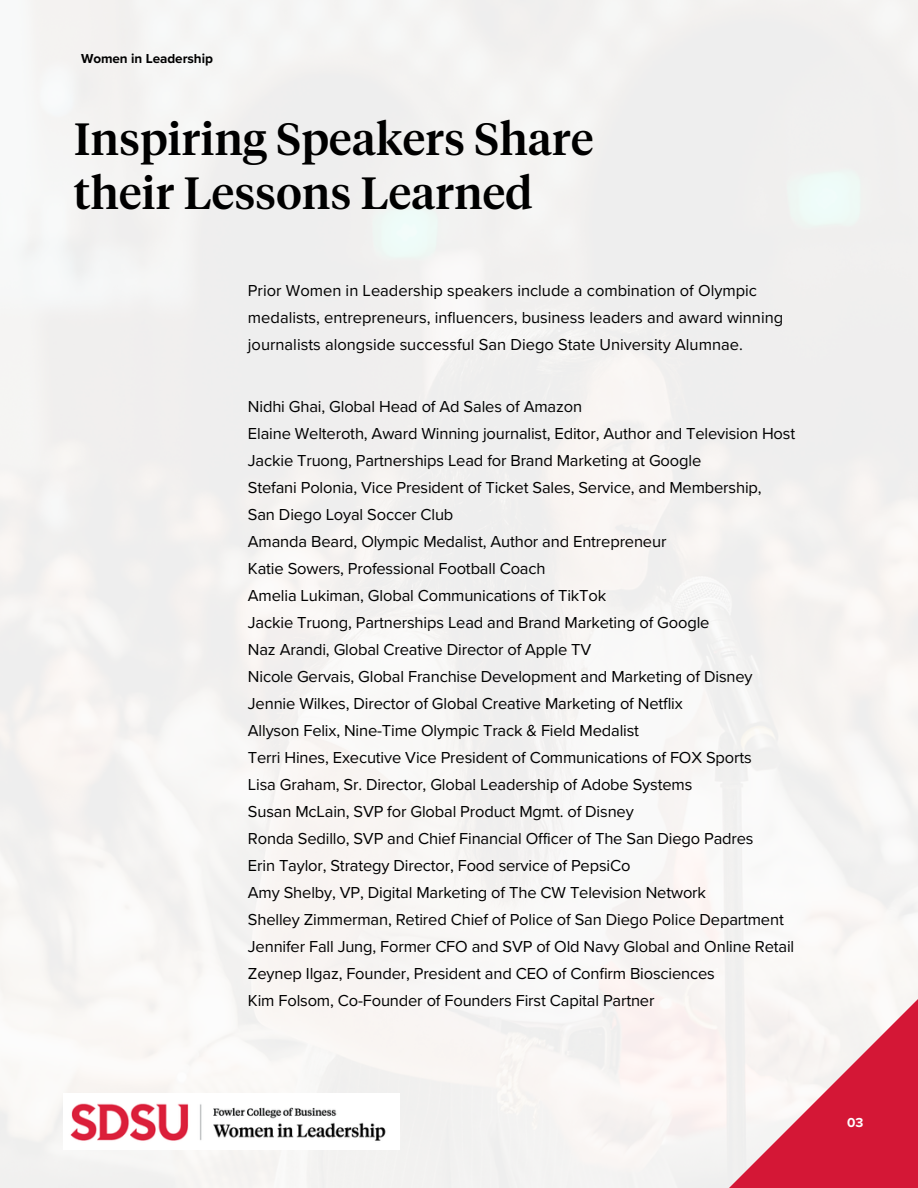
<style>
.page{position:relative;width:918px;height:1188px;background:#fff}
.page>*{position:absolute;margin:0;border:0;box-sizing:border-box;transform-origin:0 0}
.t1{font:500 45px/54px "Tiempos Headline";letter-spacing:.01em;color:#000}
.t2{font:16.5px/27px "Proxima Nova";letter-spacing:-.01em;color:#000}
.t3{font:700 13.5px "Proxima Nova";letter-spacing:-.005em;color:#000}
.t4{font:700 13.5px "Proxima Nova";color:#fff}
</style>
<div class="page">
<svg style="left:729px;top:999px;width:189px;height:189px"></svg>
<img style="left:70px;top:1103px;width:316px;height:38px">
<p class="t3" style="left:81px;top:51px;width:134px">Women in Leadership</p>
<p class="t1" style="left:74px;top:112px;width:521px">Inspiring Speakers Share their Lessons Learned</p>
<p class="t2" style="left:248px;top:277px;width:537px">Prior Women in Leadership speakers include a combination of Olympic medalists, entrepreneurs, influencers, business leaders and award winning journalists alongside successful San Diego State University Alumnae.</p>
<h1 class="t2" style="left:248px;top:393px;width:549px">Nidhi Ghai, Global Head of Ad Sales of Amazon<br>Elaine Welteroth, Award Winning journalist, Editor, Author and Television Host Jackie Truong, Partnerships Lead for Brand Marketing at Google<br>Stefani Polonia, Vice President of Ticket Sales, Service, and Membership,</h1>
<h2 class="t2" style="left:248px;top:501px;width:548px">San Diego Loyal Soccer Club<br>Amanda Beard, Olympic Medalist, Author and Entrepreneur<br>Katie Sowers, Professional Football Coach<br>Amelia Lukiman, Global Communications of TikTok<br>Jackie Truong, Partnerships Lead and Brand Marketing of Google<br>Naz Arandi, Global Creative Director of Apple TV<br>Nicole Gervais, Global Franchise Development and Marketing of Disney Jennie Wilkes, Director of Global Creative Marketing of Netflix<br>Allyson Felix, Nine-Time Olympic Track &amp; Field Medalist<br>Terri Hines, Executive Vice President of Communications of FOX Sports<br>Lisa Graham, Sr. Director, Global Leadership of Adobe Systems<br>Susan McLain, SVP for Global Product Mgmt. of Disney<br>Ronda Sedillo, SVP and Chief Financial Officer of The San Diego Padres<br>Erin Taylor, Strategy Director, Food service of PepsiCo<br>Amy Shelby, VP, Digital Marketing of The CW Television Network<br>Shelley Zimmerman, Retired Chief of Police of San Diego Police Department Jennifer Fall Jung, Former CFO and SVP of Old Navy Global and Online Retail Zeynep Ilgaz, Founder, President and CEO of Confirm Biosciences<br>Kim Folsom, Co-Founder of Founders First Capital Partner</h2>
<h2 class="t4" style="left:847px;top:1115px;width:18px">03</h2>
</div>
